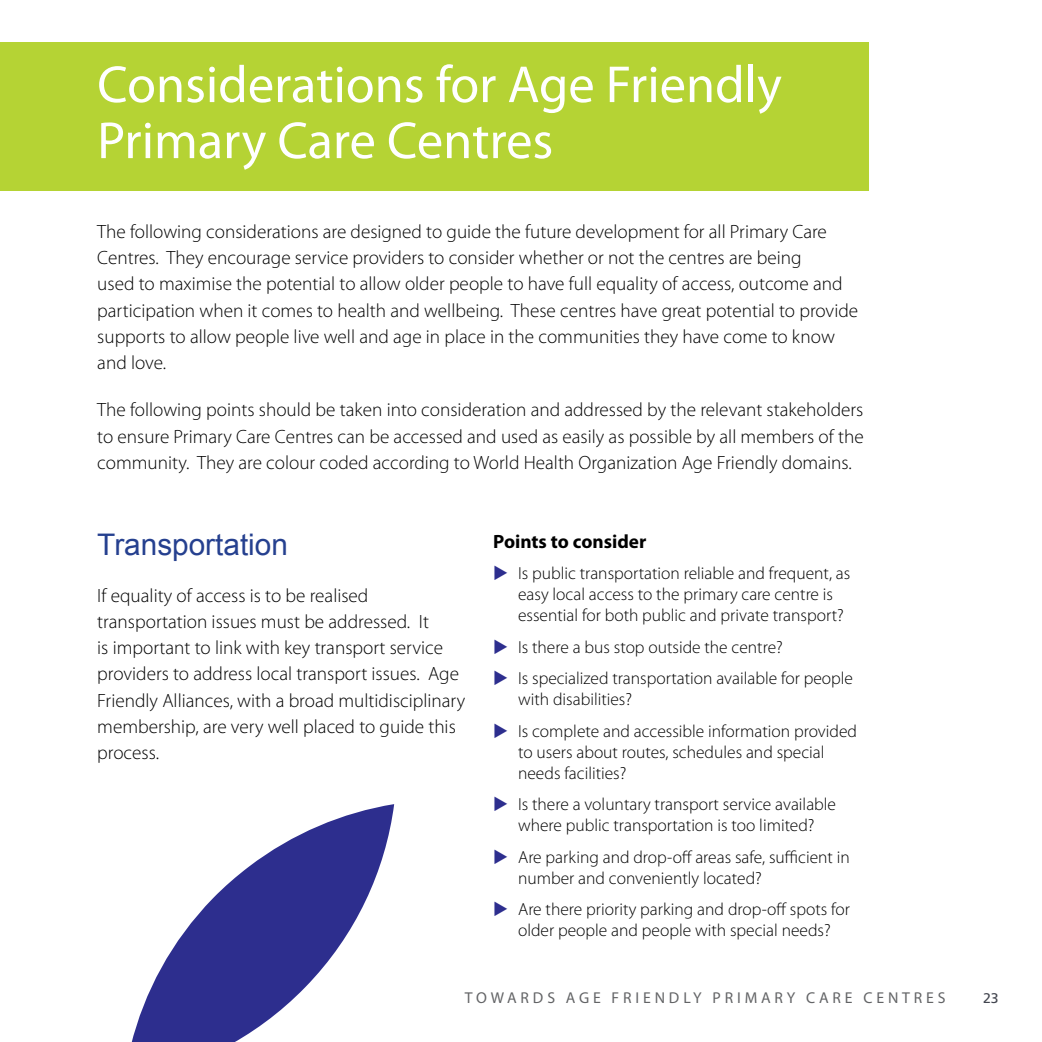
<style>
.page{position:relative;width:1042px;height:1042px;background:#fff}
.page>*{position:absolute;margin:0;border:0;box-sizing:border-box;transform-origin:0 0}
.t1{font:52.5px/56px "Myriad Pro";color:#fff}
.t2{font:29.75px "Arial";color:#25408f}
.t3{font:300 19.25px/26.2px "Myriad Pro";color:#000}
.t4{font:700 19.25px "Myriad Pro";color:#000}
.t5{font:300 17.5px/21px "Myriad Pro";color:#000}
.t6{font:15.75px "Myriad Pro";letter-spacing:.245em;color:#636466}
.t7{font:14px "Frutiger";color:#42454f}
</style>
<div class="page">
<div style="left:0;top:43px;width:868px;height:148px;background:#b5d334"></div>
<svg style="left:131px;top:804px;width:263px;height:238px"></svg>
<h1 class="t1" style="left:97px;top:56px;width:686px">Considerations for Age Friendly<br>Primary Care Centres</h1>
<p class="t3" style="left:97px;top:218px;width:762px">The following considerations are designed to guide the future development for all Primary Care Centres. They encourage service providers to consider whether or not the centres are being<br>used to maximise the potential to allow older people to have full equality of access, outcome and participation when it comes to health and wellbeing. These centres have great potential to provide supports to allow people live well and age in place in the communities they have come to know and love.</p>
<p class="t3" style="left:97px;top:396px;width:768px;text-align:justify">The following points should be taken into consideration and addressed by the relevant stakeholders to ensure Primary Care Centres can be accessed and used as easily as possible by all members of the community. They are colour coded according to World Health Organization Age Friendly domains.</p>
<h2 class="t2" style="left:97px;top:525px;width:192px">Transportation</h2>
<p class="t3" style="left:97px;top:582px;width:369px">If equality of access is to be realised transportation issues must be addressed. It<br>is important to link with key transport service providers to address local transport issues. Age Friendly Alliances, with a broad multidisciplinary membership, are very well placed to guide this process.</p>
<p class="t4" style="left:493px;top:529px;width:154px">Points to consider</p>
<p class="t5" style="left:518px;top:563px;width:334px">Is public transportation reliable and frequent, as easy local access to the primary care centre is essential for both public and private transport?</p>
<p class="t5" style="left:518px;top:631px;width:336px;line-height:31.5px">Is there a bus stop outside the centre?<br>Is specialized transportation available for people</p>
<p class="t5" style="left:518px;top:683px;width:340px;line-height:31.5px">with disabilities?<br>Is complete and accessible information provided</p>
<p class="t5" style="left:518px;top:741px;width:308px">to users about routes, schedules and special needs facilities?</p>
<p class="t5" style="left:518px;top:794px;width:319px">Is there a voluntary transport service available where public transportation is too limited?</p>
<p class="t5" style="left:518px;top:846px;width:333px">Are parking and drop-off areas safe, sufficient in number and conveniently located?</p>
<p class="t5" style="left:518px;top:899px;width:333px">Are there priority parking and drop-off spots for older people and people with special needs?</p>
<p class="t6" style="left:465px;top:988px;width:482px">TOWARDS AGE FRIENDLY PRIMARY CARE CENTRES</p>
<p class="t7" style="left:983px;top:989px;width:17px">23</p>
</div>
